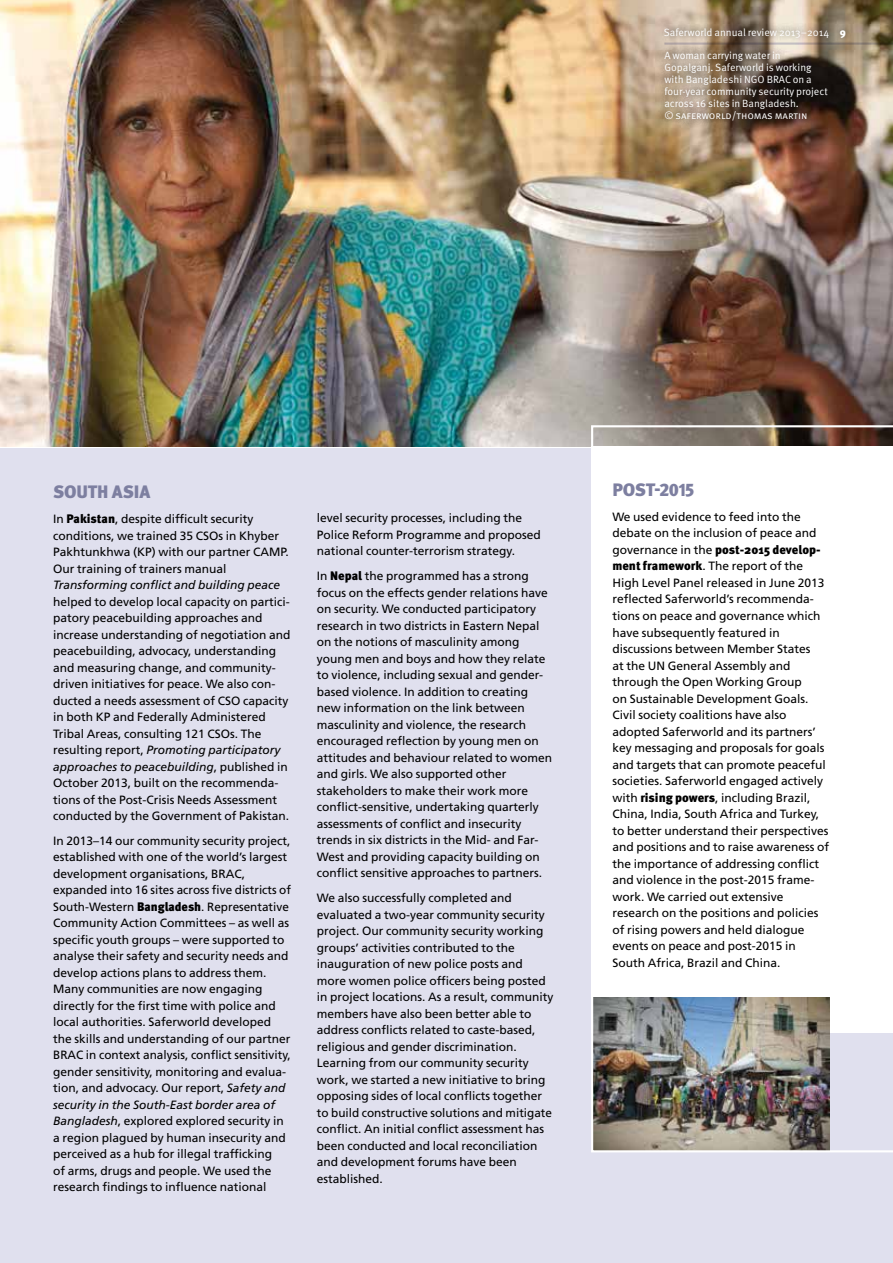
<style>
.page{position:relative;width:893px;height:1263px;background:#fff}
.page>*{position:absolute;margin:0;border:0;box-sizing:border-box;transform-origin:0 0}
.t1{font:900 18px "Meta Pro";letter-spacing:-.015em;color:#7d7fa0}
.t2{font:900 12.3px "Meta Pro";color:#000}
.t3{font:12px/16.5px "Frutiger LT Std";color:#000}
.t4{font:italic 12px "Frutiger LT Std";color:#000}
.t5{font:10.5px/12px "Meta Pro";color:#fff}
.s1{font-weight:900}
.s2{font-family:"Meta Pro";font-weight:900;font-size:12.3px}
.s3{font-style:italic}
.s4{font-family:"Frutiger LT Std";font-weight:400;font-size:12px}
</style>
<div class="page">
<img style="left:0;top:0;width:893px;height:446px">
<div style="left:657px;top:20px;width:196px;height:25px;background:#000;opacity:.75"></div>
<div style="left:0;top:449px;width:893px;height:814px;background:#e0e0ee"></div>
<div style="left:591px;top:446px;width:302px;height:587px;background:#fff"></div>
<svg style="left:591px;top:425px;width:302px;height:21px;background:#7f7268"></svg>
<hr style="left:664px;top:43px;width:229px;height:2px;background:#9da0c9">
<img style="left:591px;top:997px;width:302px;height:155px">
<div style="left:657px;top:44px;width:178px;height:84px;background:#000;opacity:.75"></div>
<p class="t5" style="left:664px;top:26px;width:184px">Saferworld annual review 2013–2014 <span class="s1">9</span></p>
<p class="t5" style="left:664px;top:49px;width:165px">A woman carrying water in<br>Gopalganj. Saferworld is working with Bangladeshi NGO BRAC on a four-year community security project across 16 sites in Bangladesh.<br>© saferworld/thomas martin</p>
<h1 class="t1" style="left:53px;top:481px;width:99px">SOUTH ASIA</h1>
<p class="t3" style="left:53px;top:511px;width:237px">In <span class="s2">Pakistan</span>, despite difficult security conditions, we trained 35 CSOs in Khyber Pakhtunkhwa (KP) with our partner CAMP.<br>Our training of trainers manual</p>
<p class="t4" style="left:53px;top:578px;width:229px">Transforming conflict and building peace</p>
<p class="t3" style="left:53px;top:593px;width:239px">helped to develop local capacity on partici&shy;patory peacebuilding approaches and increase understanding of negotiation and peacebuilding, advocacy, understanding and measuring change, and community&shy;driven initiatives for peace. We also con&shy;ducted a needs assessment of CSO capacity in both KP and Federally Administered Tribal Areas, consulting 121 CSOs. The resulting report, <span class="s3">Promoting participatory approaches to peacebuilding</span>, published in October 2013, built on the recommenda&shy;tions of the Post-Crisis Needs Assessment conducted by the Government of Pakistan.</p>
<p class="t3" style="left:53px;top:832px;width:239px">In 2013–14 our community security project, established with one of the world’s largest development organisations, BRAC, expanded into 16 sites across five districts of South-Western <span class="s2">Bangladesh</span>. Representative Community Action Committees – as well as specific youth groups – were supported to analyse their safety and security needs and develop actions plans to address them.<br>Many communities are now engaging directly for the first time with police and local authorities. Saferworld developed the skills and understanding of our partner BRAC in context analysis, conflict sensitivity, gender sensitivity, monitoring and evalua&shy;tion, and advocacy. Our report, <span class="s3">Safety and security in the South-East border area of Bangladesh</span>, explored explored security in a region plagued by human insecurity and perceived as a hub for illegal trafficking<br>of arms, drugs and people. We used the research findings to influence national</p>
<p class="t3" style="left:317px;top:510px;width:226px">level security processes, including the<br>Police Reform Programme and proposed national counter-terrorism strategy.</p>
<p class="t3" style="left:317px;top:568px;width:237px">In <span class="s2">Nepal</span> the programmed has a strong focus on the effects gender relations have on security. We conducted participatory research in two districts in Eastern Nepal on the notions of masculinity among young men and boys and how they relate to violence, including sexual and gender&shy;based violence. In addition to creating new information on the link between masculinity and violence, the research encouraged reflection by young men on attitudes and behaviour related to women and girls. We also supported other stakeholders to make their work more conflict-sensitive, undertaking quarterly assessments of conflict and insecurity trends in six districts in the Mid- and Far-West and providing capacity building on conflict sensitive approaches to partners.</p>
<p class="t3" style="left:317px;top:890px;width:238px">We also successfully completed and evaluated a two-year community security project. Our community security working groups’ activities contributed to the inauguration of new police posts and more women police officers being posted in project locations. As a result, community members have also been better able to address conflicts related to caste-based, religious and gender discrimination.<br>Learning from our community security work, we started a new initiative to bring opposing sides of local conflicts together to build constructive solutions and mitigate conflict. An initial conflict assessment has been conducted and local reconciliation and development forums have been established.</p>
<h1 class="t1" style="left:612px;top:479px;width:84px">POST-2015</h1>
<p class="t3" style="left:612px;top:509px;width:206px">We used evidence to feed into the debate on the inclusion of peace and</p>
<p class="t2" style="left:612px;top:542px;width:210px"><span class="s4">governance in the</span> post-2015 develop-</p>
<p class="t3" style="left:612px;top:558px;width:218px"><span class="s2">ment framework</span>. The report of the High Level Panel released in June 2013 reflected Saferworld’s recommenda&shy;tions on peace and governance which have subsequently featured in discussions between Member States<br>at the UN General Assembly and through the Open Working Group<br>on Sustainable Development Goals.<br>Civil society coalitions have also adopted Saferworld and its partners’ key messaging and proposals for goals and targets that can promote peaceful societies. Saferworld engaged actively with <span class="s2">rising powers</span>, including Brazil, China, India, South Africa and Turkey, to better understand their perspectives and positions and to raise awareness of the importance of addressing conflict and violence in the post-2015 frame&shy;work. We carried out extensive research on the positions and policies of rising powers and held dialogue events on peace and post-2015 in South Africa, Brazil and China.</p>
</div>
